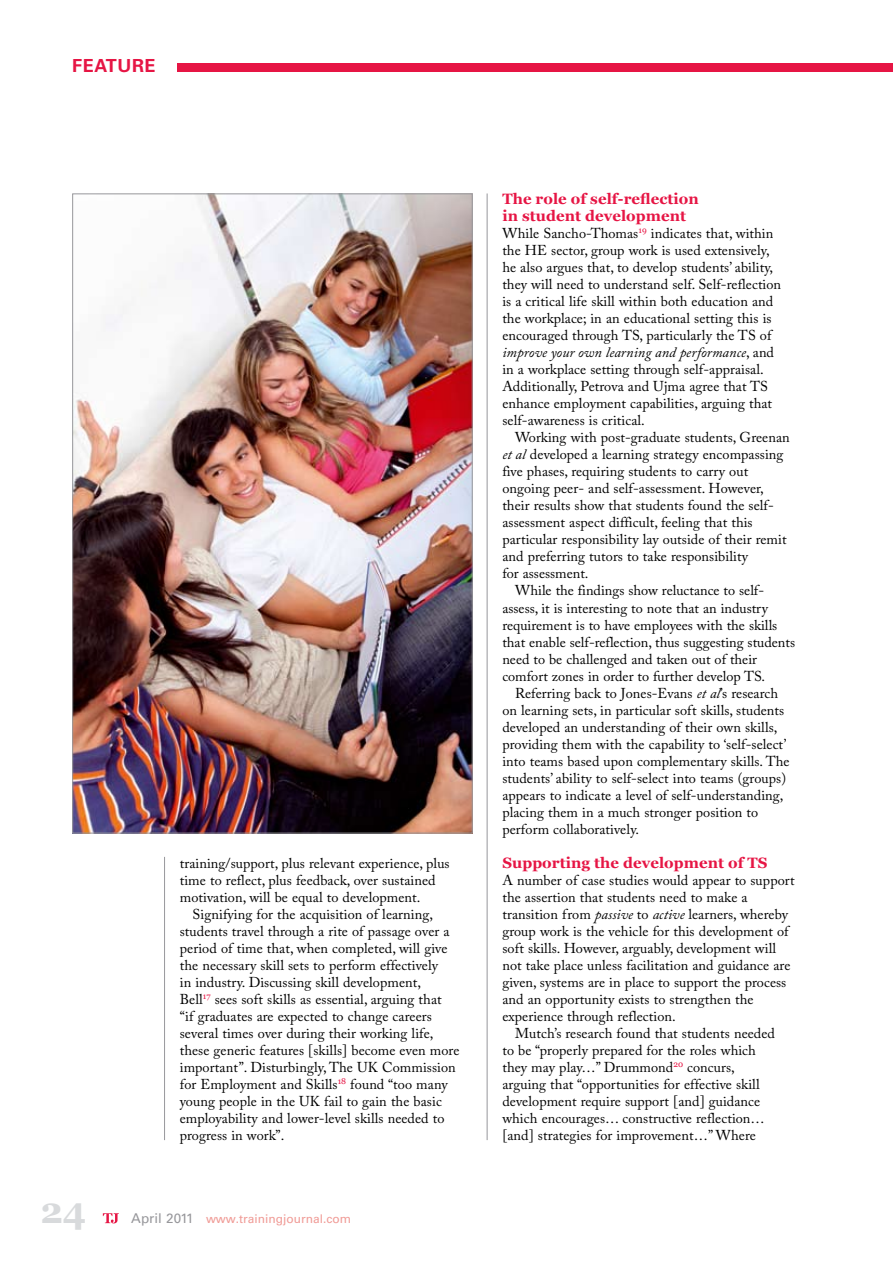
<style>
.page{position:relative;width:893px;height:1263px;background:#fff}
.page>*{position:absolute;margin:0;border:0;box-sizing:border-box;transform-origin:0 0}
.t1{font:700 36px "Georgia";color:#d8dadc}
.t2{font:700 18px "Univers LT Std";letter-spacing:.03em;color:#e61544}
.t3{font:700 15px/17px "Georgia";letter-spacing:.005em;color:#e61544}
.t4{font:14.25px/17px "Adobe Caslon Pro";letter-spacing:.005em;color:#000}
.t5{font:12px "Univers LT Std";color:#f09b96}
.s1{font-size:13.5px;color:#97979b}
.s2{font-style:italic}
</style>
<div class="page">
<hr style="left:487px;top:193px;width:1px;height:947px;background:#97979b">
<svg style="left:103px;top:1213px;width:16px;height:10px"></svg>
<div style="left:157px;top:64px;width:736px;height:8px;background:#e61544"></div>
<div style="left:72px;top:59px;width:105px;height:16px;background:#fff"></div>
<hr style="left:164px;top:857px;width:1px;height:283px;background:#97979b">
<img style="left:74px;top:195px;width:397px;height:636px">
<p class="t2" style="left:72px;top:55px;width:85px">FEATURE</p>
<p class="t4" style="left:180px;top:854px;width:271px">training/support, plus relevant experience, plus time to reflect, plus feedback, over sustained motivation, will be equal to development.</p>
<p class="t4" style="left:180px;top:905px;width:281px;text-indent:13px">Signifying for the acquisition of learning, students travel through a rite of passage over a period of time that, when completed, will give the necessary skill sets to perform effectively<br>in industry. Discussing skill development,<br>Bell<sup>17</sup> sees soft skills as essential, arguing that<br>“if graduates are expected to change careers several times over during their working life, these generic features [skills] become even more important”. Disturbingly, The UK Commission for Employment and Skills<sup>18</sup> found “too many young people in the UK fail to gain the basic employability and lower-level skills needed to progress in work”.</p>
<h1 class="t1" style="left:40px;top:1190px;width:47px">24</h1>
<p class="t5" style="left:131px;top:1212px;width:221px"><span class="s1">April 2011</span> www.trainingjournal.com</p>
<p class="t3" style="left:502px;top:190px;width:198px">The role of self-reflection in student development</p>
<p class="t4" style="left:502px;top:225px;width:280px">While Sancho-Thomas<sup>19</sup> indicates that, within the HE sector, group work is used extensively, he also argues that, to develop students’ ability, they will need to understand self. Self-reflection is a critical life skill within both education and the workplace; in an educational setting this is encouraged through TS, particularly the TS of <span class="s2">improve your own learning and performance</span>, and in a workplace setting through self-appraisal.<br>Additionally, Petrova and Ujma agree that TS enhance employment capabilities, arguing that self-awareness is critical.</p>
<p class="t4" style="left:515px;top:429px;width:276px">Working with post-graduate students, Greenan</p>
<p class="t4" style="left:502px;top:446px;width:283px"><span class="s2">et al</span> developed a learning strategy encompassing</p>
<p class="t4" style="left:502px;top:463px;width:247px">five phases, requiring students to carry out</p>
<p class="t4" style="left:502px;top:480px;width:263px">ongoing peer- and self-assessment. However,</p>
<p class="t4" style="left:502px;top:497px;width:273px">their results show that students found the self-</p>
<p class="t4" style="left:502px;top:514px;width:252px">assessment aspect difficult, feeling that this</p>
<p class="t4" style="left:502px;top:531px;width:286px">particular responsibility lay outside of their remit</p>
<p class="t4" style="left:502px;top:548px;width:247px">and preferring tutors to take responsibility</p>
<p class="t4" style="left:502px;top:565px;width:88px">for assessment.</p>
<p class="t4" style="left:515px;top:582px;width:251px">While the findings show reluctance to self-</p>
<p class="t4" style="left:502px;top:599px;width:267px">assess, it is interesting to note that an industry</p>
<p class="t4" style="left:502px;top:616px;width:276px">requirement is to have employees with the skills</p>
<p class="t4" style="left:502px;top:633px;width:294px">that enable self-reflection, thus suggesting students</p>
<p class="t4" style="left:502px;top:650px;width:256px">need to be challenged and taken out of their</p>
<p class="t4" style="left:502px;top:667px;width:264px">comfort zones in order to further develop TS.</p>
<p class="t4" style="left:515px;top:684px;width:265px">Referring back to Jones-Evans <span class="s2">et al</span>’s research</p>
<p class="t4" style="left:502px;top:701px;width:283px">on learning sets, in particular soft skills, students</p>
<p class="t4" style="left:502px;top:718px;width:277px">developed an understanding of their own skills,</p>
<p class="t4" style="left:502px;top:735px;width:286px">providing them with the capability to ‘self-select’</p>
<p class="t4" style="left:502px;top:752px;width:289px">into teams based upon complementary skills. The</p>
<p class="t4" style="left:502px;top:769px;width:285px">students’ ability to self-select into teams (groups)</p>
<p class="t4" style="left:502px;top:786px;width:282px">appears to indicate a level of self-understanding,</p>
<p class="t4" style="left:502px;top:803px;width:257px">placing them in a much stronger position to</p>
<p class="t4" style="left:502px;top:820px;width:138px">perform collaboratively.</p>
<p class="t3" style="left:502px;top:854px;width:266px">Supporting the development of TS</p>
<p class="t4" style="left:502px;top:871px;width:294px">A number of case studies would appear to support the assertion that students need to make a transition from <span class="s2">passive</span> to <span class="s2">active</span> learners, whereby group work is the vehicle for this development of soft skills. However, arguably, development will not take place unless facilitation and guidance are given, systems are in place to support the process and an opportunity exists to strengthen the experience through reflection.</p>
<p class="t4" style="left:502px;top:1024px;width:274px;text-indent:13px">Mutch’s research found that students needed to be “properly prepared for the roles which they may play…” Drummond<sup>20</sup> concurs, arguing that “opportunities for effective skill development require support [and] guidance which encourages… constructive reflection… [and] strategies for improvement…” Where</p>
</div>
